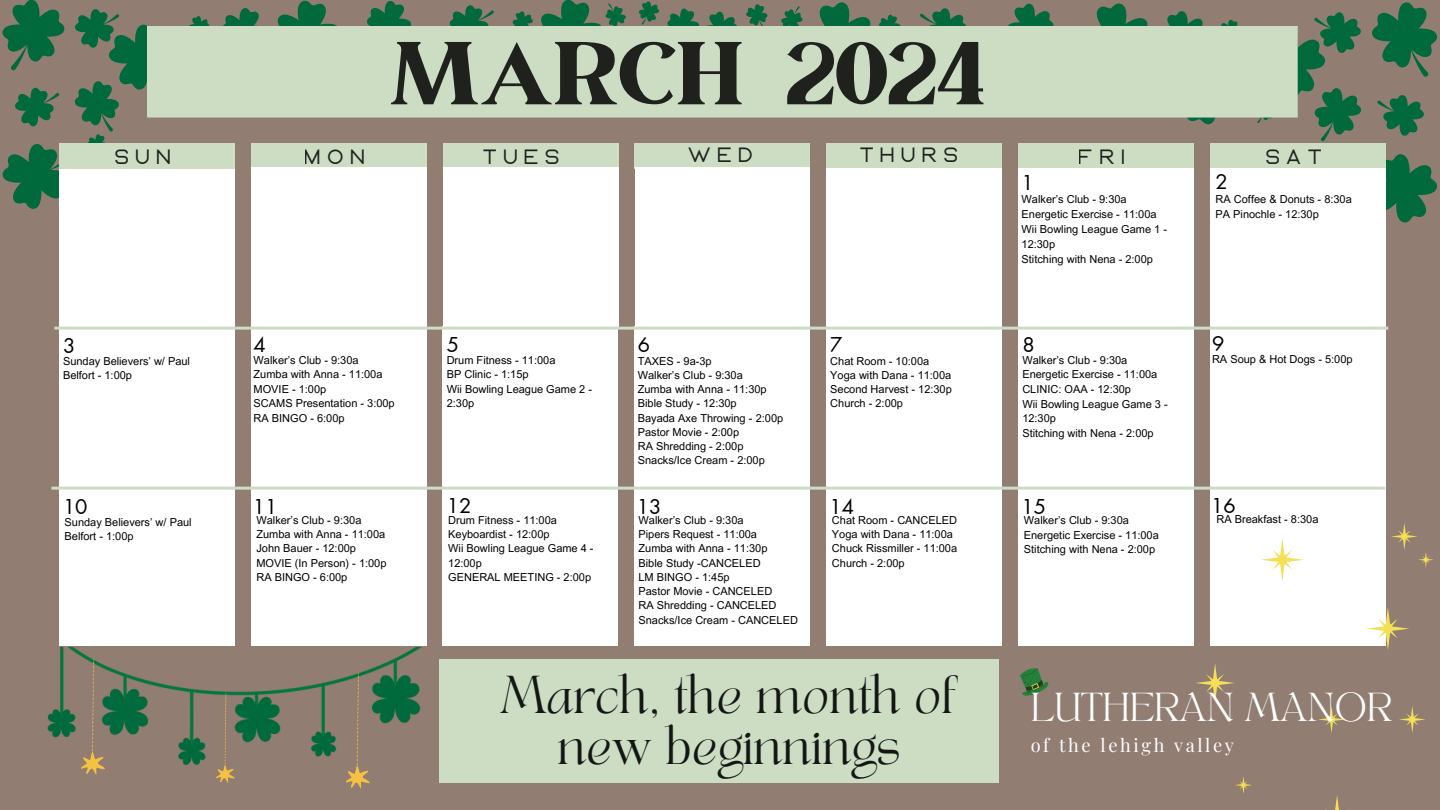
<style>
.page{position:relative;width:1440px;height:810px;background:#917d72}
.page>*{position:absolute;margin:0;border:0;box-sizing:border-box;transform-origin:0 0}
.t1{font:106.2px "March";color:#000}
.t2{font:37.2px/51px "TANAEGEAN";color:#000;text-align:center}
.t3{font:28.2px "TANAEGEAN";color:#fff}
.t4{font:900 20.7px "Ablation";letter-spacing:.235em;color:#000}
.t5{font:20px "Futura LT Pro";color:#000}
.t6{font:18.2px "Playfair Display";letter-spacing:.145em;color:#fff}
.t7{font:11px/14.2px "Arial MT Pro";color:#000}
</style>
<div class="page">
<div style="left:440px;top:659px;width:559px;height:124px;background:#ccddc4"></div>
<svg style="left:1020px;top:668px;width:29px;height:28px"></svg>
<svg style="left:2px;top:0;width:698px;height:211px"></svg>
<svg style="left:707px;top:2px;width:730px;height:223px"></svg>
<div style="left:59px;top:168px;width:176px;height:160px;background:#fff"></div>
<div style="left:59px;top:327px;width:176px;height:160px;background:#fff"></div>
<div style="left:59px;top:487px;width:176px;height:159px;background:#fff"></div>
<div style="left:147px;top:26px;width:1151px;height:92px;background:#ccddc4"></div>
<div style="left:59px;top:143px;width:176px;height:25px;background:#ccddc4"></div>
<div style="left:251px;top:143px;width:176px;height:25px;background:#ccddc4"></div>
<div style="left:443px;top:143px;width:175px;height:25px;background:#ccddc4"></div>
<div style="left:635px;top:143px;width:175px;height:25px;background:#ccddc4"></div>
<div style="left:826px;top:143px;width:176px;height:25px;background:#ccddc4"></div>
<div style="left:1018px;top:143px;width:176px;height:25px;background:#ccddc4"></div>
<div style="left:1210px;top:143px;width:175px;height:25px;background:#ccddc4"></div>
<div style="left:251px;top:168px;width:176px;height:159px;background:#fff"></div>
<div style="left:251px;top:326px;width:175px;height:160px;background:#fff"></div>
<div style="left:251px;top:486px;width:175px;height:159px;background:#fff"></div>
<div style="left:443px;top:168px;width:175px;height:159px;background:#fff"></div>
<div style="left:443px;top:326px;width:175px;height:160px;background:#fff"></div>
<div style="left:443px;top:486px;width:175px;height:159px;background:#fff"></div>
<div style="left:635px;top:168px;width:175px;height:159px;background:#fff"></div>
<div style="left:635px;top:326px;width:175px;height:160px;background:#fff"></div>
<div style="left:635px;top:486px;width:175px;height:159px;background:#fff"></div>
<div style="left:827px;top:168px;width:175px;height:160px;background:#fff"></div>
<div style="left:826px;top:327px;width:176px;height:160px;background:#fff"></div>
<div style="left:826px;top:487px;width:176px;height:159px;background:#fff"></div>
<div style="left:1018px;top:168px;width:176px;height:160px;background:#fff"></div>
<div style="left:1018px;top:327px;width:175px;height:160px;background:#fff"></div>
<div style="left:1018px;top:487px;width:175px;height:159px;background:#fff"></div>
<div style="left:1210px;top:168px;width:175px;height:160px;background:#fff"></div>
<div style="left:1210px;top:327px;width:175px;height:160px;background:#fff"></div>
<div style="left:1210px;top:487px;width:175px;height:159px;background:#fff"></div>
<hr style="left:54px;top:327px;width:1334px;height:3px;background:#ccddc4">
<hr style="left:51px;top:487px;width:1334px;height:3px;background:#ccddc4">
<img style="left:47px;top:647px;width:393px;height:118px">
<svg style="left:80px;top:659px;width:25px;height:115px"></svg>
<svg style="left:215px;top:693px;width:20px;height:90px"></svg>
<svg style="left:344px;top:673px;width:26px;height:115px"></svg>
<svg style="left:1196px;top:523px;width:238px;height:287px"></svg>
<h1 class="t1" style="left:391px;top:24px;width:597px">MARCH 2024</h1>
<h3 class="t4" style="left:481px;top:148px;width:80px">tUES</h3>
<h3 class="t4" style="left:686px;top:146px;width:69px">WED</h3>
<h3 class="t4" style="left:858px;top:146px;width:102px">tHURS</h3>
<h3 class="t4" style="left:114px;top:148px;width:59px">SUN</h3>
<h3 class="t4" style="left:304px;top:148px;width:63px">MON</h3>
<h3 class="t4" style="left:1078px;top:148px;width:49px">FRI</h3>
<h3 class="t4" style="left:1264px;top:148px;width:60px">SAT</h3>
<p class="t5" style="left:1022px;top:174px;width:14px">1</p>
<p class="t5" style="left:1216px;top:173px;width:14px">2</p>
<p class="t5" style="left:63px;top:337px;width:14px">3</p>
<p class="t7" style="left:63px;top:356px;width:129px">Sunday Believers’ w/ Paul</p>
<p class="t7" style="left:63px;top:369px;width:71px">Belfort - 1:00p</p>
<p class="t5" style="left:254px;top:335px;width:14px">4</p>
<p class="t7" style="left:254px;top:354px;width:107px">Walker’s Club - 9:30a</p>
<p class="t7" style="left:254px;top:369px;width:130px">Zumba with Anna - 11:00a</p>
<p class="t7" style="left:254px;top:384px;width:74px">MOVIE - 1:00p</p>
<p class="t7" style="left:254px;top:398px;width:143px">SCAMS Presentation - 3:00p</p>
<p class="t7" style="left:254px;top:413px;width:93px">RA BINGO - 6:00p</p>
<p class="t5" style="left:447px;top:335px;width:14px">5</p>
<p class="t7" style="left:447px;top:354px;width:110px">Drum Fitness - 11:00a</p>
<p class="t7" style="left:447px;top:369px;width:83px">BP Clinic - 1:15p</p>
<p class="t7" style="left:447px;top:384px;width:147px">Wii Bowling League Game 2 -</p>
<p class="t7" style="left:447px;top:398px;width:29px">2:30p</p>
<p class="t5" style="left:638px;top:335px;width:14px">6</p>
<p class="t7" style="left:638px;top:355px;width:75px">TAXES - 9a-3p</p>
<p class="t7" style="left:638px;top:369px;width:107px">Walker’s Club - 9:30a</p>
<p class="t7" style="left:638px;top:384px;width:130px">Zumba with Anna - 11:30p<br>Bible Study - 12:30p</p>
<p class="t7" style="left:638px;top:412px;width:147px">Bayada Axe Throwing - 2:00p<br>Pastor Movie - 2:00p</p>
<p class="t7" style="left:638px;top:441px;width:129px">RA Shredding - 2:00p<br>Snacks/Ice Cream - 2:00p</p>
<p class="t5" style="left:830px;top:335px;width:14px">7</p>
<p class="t7" style="left:830px;top:355px;width:123px">Chat Room - 10:00a<br>Yoga with Dana - 11:00a<br>Second Harvest - 12:30p<br>Church - 2:00p</p>
<p class="t7" style="left:1022px;top:193px;width:147px;line-height:15px">Walker’s Club - 9:30a<br>Energetic Exercise - 11:00a<br>Wii Bowling League Game 1 -<br>12:30p</p>
<p class="t7" style="left:1022px;top:253px;width:133px">Stitching with Nena - 2:00p</p>
<p class="t5" style="left:1022px;top:336px;width:14px">8</p>
<p class="t7" style="left:1022px;top:355px;width:107px">Walker’s Club - 9:30a</p>
<p class="t7" style="left:1022px;top:369px;width:137px">Energetic Exercise - 11:00a</p>
<p class="t7" style="left:1022px;top:383px;width:110px">CLINIC: OAA - 12:30p</p>
<p class="t7" style="left:1022px;top:398px;width:147px">Wii Bowling League Game 3 -</p>
<p class="t7" style="left:1022px;top:412px;width:35px">12:30p</p>
<p class="t7" style="left:1022px;top:427px;width:133px">Stitching with Nena - 2:00p</p>
<p class="t7" style="left:1216px;top:193px;width:138px">RA Coffee &amp; Donuts - 8:30a</p>
<p class="t7" style="left:1216px;top:208px;width:105px">PA Pinochle - 12:30p</p>
<p class="t5" style="left:1212px;top:335px;width:14px">9</p>
<p class="t7" style="left:1212px;top:354px;width:142px">RA Soup &amp; Hot Dogs - 5:00p</p>
<h3 class="t5" style="left:63px;top:497px;width:26px">10</h3>
<h1 class="t5" style="left:253px;top:497px;width:26px">11</h1>
<h3 class="t5" style="left:447px;top:497px;width:26px">12</h3>
<h4 class="t5" style="left:637px;top:497px;width:26px">13</h4>
<h3 class="t5" style="left:829px;top:497px;width:26px">14</h3>
<h4 class="t5" style="left:1021px;top:498px;width:26px">15</h4>
<h3 class="t5" style="left:1211px;top:497px;width:26px">16</h3>
<p class="t7" style="left:1216px;top:514px;width:104px">RA Breakfast - 8:30a</p>
<h3 class="t7" style="left:65px;top:516px;width:129px">Sunday Believers’ w/ Paul<br>Belfort - 1:00p</h3>
<p class="t7" style="left:256px;top:514px;width:132px">Walker’s Club - 9:30a<br>Zumba with Anna - 11:00a<br>John Bauer - 12:00p<br>MOVIE (In Person) - 1:00p<br>RA BINGO - 6:00p</p>
<p class="t7" style="left:639px;top:514px;width:107px">Walker’s Club - 9:30a</p>
<p class="t7" style="left:639px;top:529px;width:120px">Pipers Request - 11:00a</p>
<p class="t7" style="left:639px;top:543px;width:130px">Zumba with Anna - 11:30p</p>
<p class="t7" style="left:639px;top:557px;width:124px">Bible Study -CANCELED</p>
<p class="t7" style="left:639px;top:571px;width:93px">LM BINGO - 1:45p</p>
<p class="t7" style="left:639px;top:586px;width:135px">Pastor Movie - CANCELED</p>
<p class="t7" style="left:639px;top:600px;width:161px">RA Shredding - CANCELED<br>Snacks/Ice Cream - CANCELED</p>
<p class="t7" style="left:832px;top:514px;width:127px">Chat Room - CANCELED<br>Yoga with Dana - 11:00a<br>Chuck Rissmiller - 11:00a<br>Church - 2:00p</p>
<p class="t7" style="left:448px;top:514px;width:110px">Drum Fitness - 11:00a<br>Keyboardist - 12:00p</p>
<p class="t7" style="left:448px;top:543px;width:147px">Wii Bowling League Game 4 -<br>12:00p</p>
<p class="t7" style="left:448px;top:571px;width:144px">GENERAL MEETING - 2:00p</p>
<p class="t7" style="left:1024px;top:515px;width:137px">Walker’s Club - 9:30a<br>Energetic Exercise - 11:00a</p>
<p class="t7" style="left:1024px;top:543px;width:133px">Stitching with Nena - 2:00p</p>
<h2 class="t2" style="left:500px;top:676px;width:460px">March, the month of new beginnings</h2>
<p class="t3" style="left:1031px;top:691px;width:363px">LUTHERAN MANOR</p>
<p class="t6" style="left:1031px;top:733px;width:205px">of the lehigh valley</p>
</div>
